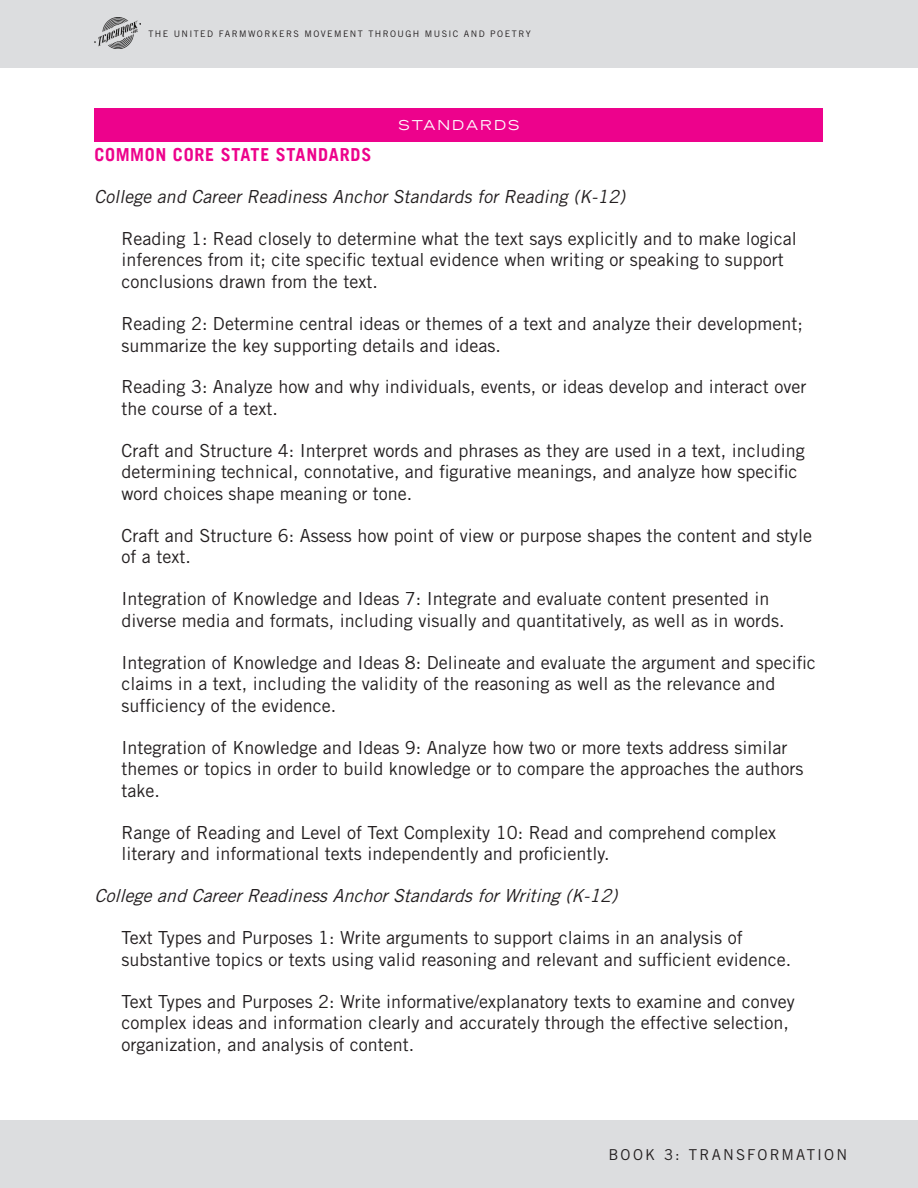
<style>
.page{position:relative;width:918px;height:1188px;background:#fff}
.page>*{position:absolute;margin:0;border:0;box-sizing:border-box;transform-origin:0 0}
.INDENTED_BODY_COPY{font:18px/21.6px "Trade Gothic LT Std";color:#231f20}
.INDENTED_BODY_COPY-2{font:italic 18px "Trade Gothic LT Std";color:#231f20}
.PINK_SECTION_HEADER{font:700 18px "Trade Gothic LT";letter-spacing:.04em;color:#ed028c}
.t1{font:15px "Trade Gothic LT Std";letter-spacing:.14em;color:#231f20}
.HEADER_IN_PINK_BAR{font:expanded 13.5px "Trade Gothic LT";letter-spacing:.15em;color:#fff}
.t2{font:9px "Trade Gothic LT Std";letter-spacing:.155em;color:#231f20}
</style>
<div class="page">
<div style="left:0;top:0;width:918px;height:68px;background:#dcdddf"></div>
<img style="left:94px;top:18px;width:46px;height:30px">
<div style="left:0;top:1120px;width:918px;height:68px;background:#dcdddf"></div>
<div style="left:94px;top:108px;width:730px;height:34px;background:#ed028c"></div>
<p class="t2" style="left:148px;top:28px;width:384px">THE UNITED FARMWORKERS MOVEMENT THROUGH MUSIC AND POETRY</p>
<p class="HEADER_IN_PINK_BAR" style="left:399px;top:116px;width:122px">STANDARDS</p>
<p class="PINK_SECTION_HEADER" style="left:94px;top:144px;width:278px">COMMON CORE STATE STANDARDS</p>
<p class="INDENTED_BODY_COPY-2" style="left:94px;top:186px;width:536px">College and Career Readiness Anchor Standards for Reading (K-12)</p>
<p class="INDENTED_BODY_COPY" style="left:122px;top:227px;width:677px">Reading 1: Read closely to determine what the text says explicitly and to make logical inferences from it; cite specific textual evidence when writing or speaking to support conclusions drawn from the text.</p>
<p class="INDENTED_BODY_COPY" style="left:122px;top:313px;width:683px">Reading 2: Determine central ideas or themes of a text and analyze their development; summarize the key supporting details and ideas.</p>
<p class="INDENTED_BODY_COPY" style="left:122px;top:376px;width:686px">Reading 3: Analyze how and why individuals, events, or ideas develop and interact over the course of a text.</p>
<p class="INDENTED_BODY_COPY" style="left:122px;top:439px;width:685px">Craft and Structure 4: Interpret words and phrases as they are used in a text, including determining technical, connotative, and figurative meanings, and analyze how specific word choices shape meaning or tone.</p>
<p class="INDENTED_BODY_COPY" style="left:122px;top:524px;width:692px">Craft and Structure 6: Assess how point of view or purpose shapes the content and style of a text.</p>
<p class="INDENTED_BODY_COPY" style="left:122px;top:588px;width:665px">Integration of Knowledge and Ideas 7: Integrate and evaluate content presented in diverse media and formats, including visually and quantitatively, as well as in words.</p>
<p class="INDENTED_BODY_COPY" style="left:122px;top:651px;width:696px">Integration of Knowledge and Ideas 8: Delineate and evaluate the argument and specific claims in a text, including the validity of the reasoning as well as the relevance and sufficiency of the evidence.</p>
<p class="INDENTED_BODY_COPY" style="left:122px;top:736px;width:683px">Integration of Knowledge and Ideas 9: Analyze how two or more texts address similar themes or topics in order to build knowledge or to compare the approaches the authors take.</p>
<p class="INDENTED_BODY_COPY" style="left:122px;top:821px;width:656px">Range of Reading and Level of Text Complexity 10: Read and comprehend complex literary and informational texts independently and proficiently.</p>
<p class="INDENTED_BODY_COPY-2" style="left:94px;top:885px;width:530px">CollegeandCareerReadinessAnchorStandardsforWriting(K-12)</p>
<p class="INDENTED_BODY_COPY" style="left:122px;top:927px;width:671px">Text Types and Purposes 1: Write arguments to support claims in an analysis of substantive topics or texts using valid reasoning and relevant and sufficient evidence.</p>
<p class="INDENTED_BODY_COPY" style="left:122px;top:990px;width:675px">Text Types and Purposes 2: Write informative/explanatory texts to examine and convey complex ideas and information clearly and accurately through the effective selection, organization, and analysis of content.</p>
<p class="t1" style="left:608px;top:1145px;width:240px">BOOK 3: TRANSFORMATION</p>
</div>
